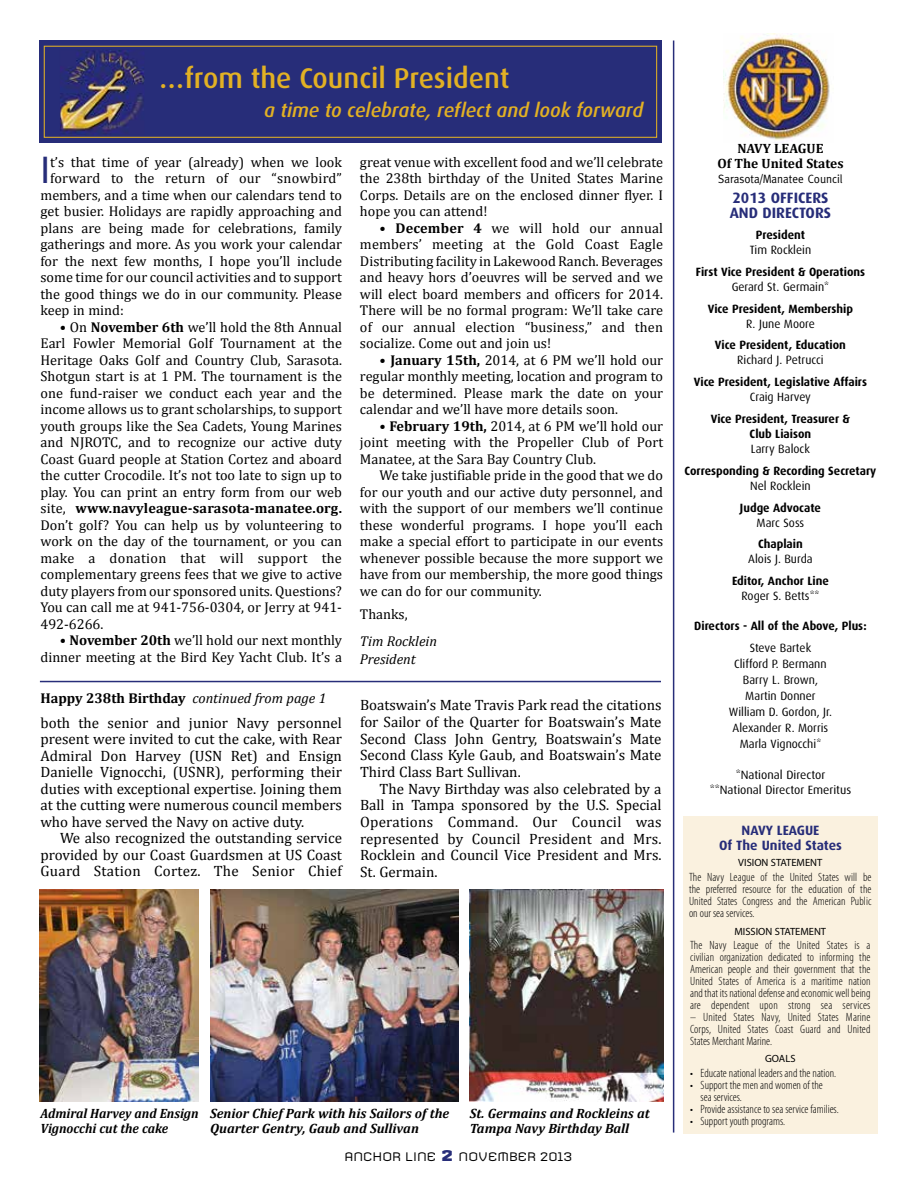
<style>
.page{position:relative;width:918px;height:1188px;background:#fff}
.page>*{position:absolute;margin:0;border:0;box-sizing:border-box;transform-origin:0 0}
.t1{font:38.25px "Dax";color:#272d79}
.t2{font:500 28.5px "Dax";color:#e2b124}
.t3{font:italic 500 19.5px "Dax";color:#e2b124}
.t4{font:15px/16.6px "Cambria";color:#000;text-align:justify}
.t5{font:700 15px/15px "Dax";color:#272d79}
.t6{font:14.25px/16.5px "Cambria";color:#000;text-align:justify}
.t7{font:700 14.25px "Cambria";color:#000}
.t8{font:italic 14.25px/18px "Cambria";color:#000}
.t9{font:italic 700 13.5px/15px "Cambria";color:#000}
.t10{font:italic 700 13.5px/15px "Cambria";color:#000;scale:.95 1}
.t11{font:700 13.5px/15px "Cambria";color:#000;text-align:center}
.t12{font:700 13.5px/15px "Dax";color:#272d79;text-align:center}
.t13{font:300 condensed 12px/12px "Myriad Pro";color:#000;text-align:justify}
.t14{font:12px/16px "Dax";color:#000;text-align:center}
.t15{font:700 12px/15px "Dax";color:#000;text-align:center}
.t16{font:12px "Armada";color:#000}
.t17{font:12px "Meta";color:#000;scale:.94 1}
.t18{font:10.5px "Myriad Pro";color:#000}
.t19{font:10.5px "Myriad";color:#000}
.s1{font-weight:700}
.s2{font-weight:400;font-style:italic}
.s3{font-weight:700;font-size:15px;color:#272d79}
</style>
<div class="page">
<div style="left:683px;top:817px;width:195px;height:317px;background:#faf1df"></div>
<img style="left:724px;top:33px;width:106px;height:107px">
<div style="left:39px;top:41px;width:623px;height:102px;background:#272d79"></div>
<div style="left:44px;top:46px;width:613px;height:92px;border:1px solid #e2b124"></div>
<img style="left:62px;top:52px;width:81px;height:81px">
<div style="left:60px;top:50px;width:85px;height:85px;border:1px solid #272d79"></div>
<hr style="left:40px;top:681px;width:621px;height:1px;background:#272d79">
<hr style="left:673px;top:40px;width:1px;height:1093px;background:#272d79">
<img style="left:40px;top:889px;width:159px;height:213px">
<img style="left:210px;top:890px;width:249px;height:212px">
<img style="left:470px;top:889px;width:193px;height:213px">
<h2 class="t2" style="left:159px;top:63px;width:352px">…from the Council President</h2>
<h3 class="t3" style="left:264px;top:99px;width:380px">a time to celebrate, reflect and look forward</h3>
<h1 class="t1" style="left:40px;top:149px;width:11px">I</h1>
<p class="t6" style="left:50px;top:154px;width:293px">t’s that time of year (already) when we look</p>
<p class="t6" style="left:50px;top:170px;width:293px">forward to the return of our “snowbird”</p>
<p class="t6" style="left:40px;top:187px;width:303px">members, and a time when our calendars tend to</p>
<p class="t6" style="left:40px;top:203px;width:303px">get busier. Holidays are rapidly approaching and</p>
<p class="t6" style="left:40px;top:220px;width:303px">plans are being made for celebrations, family</p>
<p class="t6" style="left:40px;top:236px;width:303px">gatherings and more. As you work your calendar</p>
<p class="t6" style="left:40px;top:253px;width:303px">for the next few months, I hope you’ll include</p>
<p class="t6" style="left:40px;top:269px;width:303px">some time for our council activities and to support</p>
<p class="t6" style="left:40px;top:286px;width:303px">the good things we do in our community. Please</p>
<p class="t6" style="left:40px;top:302px;width:85px">keep in mind:</p>
<p class="t6" style="left:40px;top:319px;width:303px;text-indent:19px">• On <span class="s1">November 6th</span> we’ll hold the 8th Annual Earl Fowler Memorial Golf Tournament at the Heritage Oaks Golf and Country Club, Sarasota.<br>Shotgun start is at 1 PM. The tournament is the one fund-raiser we conduct each year and the income allows us to grant scholarships, to support youth groups like the Sea Cadets, Young Marines and NJROTC, and to recognize our active duty Coast Guard people at Station Cortez and aboard the cutter Crocodile. It’s not too late to sign up to play. You can print an entry form from our web site, <span class="s1">www.navyleague-sarasota-manatee.org.<br></span>Don’t golf? You can help us by volunteering to work on the day of the tournament, or you can make a donation that will support the complementary greens fees that we give to active duty players from our sponsored units. Questions?<br>You can call me at 941-756-0304, or Jerry at 941- 492-6266.</p>
<p class="t6" style="left:40px;top:632px;width:303px;text-align:right">• <span class="s1">November 20th</span> we’ll hold our next monthly dinner meeting at the Bird Key Yacht Club. It’s a</p>
<p class="t7" style="left:40px;top:688px;width:287px">Happy 238th Birthday <span class="s2">continued from page 1</span></p>
<p class="t4" style="left:40px;top:714px;width:303px">both the senior and junior Navy personnel present were invited to cut the cake, with Rear Admiral Don Harvey (USN Ret) and Ensign Danielle Vignocchi, (USNR), performing their duties with exceptional expertise. Joining them at the cutting were numerous council members who have served the Navy on active duty.</p>
<p class="t4" style="left:40px;top:830px;width:303px;text-indent:20px">We also recognized the outstanding service provided by our Coast Guardsmen at US Coast Guard Station Cortez. The Senior Chief</p>
<p class="t6" style="left:360px;top:154px;width:305px">great venue with excellent food and we’ll celebrate the 238th birthday of the United States Marine Corps. Details are on the enclosed dinner flyer. I hope you can attend!</p>
<p class="t6" style="left:360px;top:220px;width:305px;text-indent:19px">• <span class="s1">December 4</span> we will hold our annual members’ meeting at the Gold Coast Eagle Distributing facility in Lakewood Ranch. Beverages and heavy hors d’oeuvres will be served and we will elect board members and officers for 2014.<br>There will be no formal program: We’ll take care of our annual election “business,” and then socialize. Come out and join us!</p>
<p class="t6" style="left:360px;top:352px;width:305px;text-indent:19px">• <span class="s1">January 15th,</span> 2014, at 6 PM we’ll hold our regular monthly meeting, location and program to be determined. Please mark the date on your calendar and we’ll have more details soon.</p>
<p class="t6" style="left:360px;top:418px;width:305px;text-indent:19px">• <span class="s1">February 19th,</span> 2014, at 6 PM we’ll hold our joint meeting with the Propeller Club of Port Manatee, at the Sara Bay Country Club.</p>
<p class="t6" style="left:360px;top:467px;width:305px;text-indent:19px">We take justifiable pride in the good that we do for our youth and our active duty personnel, and with the support of our members we’ll continue these wonderful programs. I hope you’ll each make a special effort to participate in our events whenever possible because the more support we have from our membership, the more good things we can do for our community.</p>
<p class="t6" style="left:360px;top:606px;width:49px">Thanks,</p>
<p class="t8" style="left:360px;top:632px;width:79px">Tim Rocklein<br>President</p>
<p class="t4" style="left:360px;top:697px;width:303px">Boatswain’s Mate Travis Park read the citations for Sailor of the Quarter for Boatswain’s Mate Second Class John Gentry, Boatswain’s Mate Second Class Kyle Gaub, and Boatswain’s Mate Third Class Bart Sullivan.</p>
<p class="t4" style="left:360px;top:780px;width:303px;text-indent:20px">The Navy Birthday was also celebrated by a Ball in Tampa sponsored by the U.S. Special Operations Command. Our Council was represented by Council President and Mrs.<br>Rocklein and Council Vice President and Mrs.<br>St. Germain.</p>
<p class="t10" style="left:40px;top:1106px;width:168px">Admiral Harvey and Ensign<br>Vignocchi cut the cake</p>
<p class="t9" style="left:210px;top:1106px;width:241px">Senior Chief Park with his Sailors of the<br>Quarter Gentry, Gaub and Sullivan</p>
<p class="t9" style="left:470px;top:1106px;width:182px">St. Germains and Rockleins at<br>Tampa Navy Birthday Ball</p>
<p class="t16" style="left:344px;top:1150px;width:125px">ANCHOR LINE <span class="s3">2</span> NOV</p>
<p class="t16" style="left:488px;top:1150px;width:86px">EM BER 2013</p>
<p class="t11" style="left:717px;top:141px;width:128px">Navy League<br>Of The United States</p>
<p class="t17" style="left:718px;top:172px;width:134px">Sarasota/Manatee Council</p>
<p class="t5" style="left:730px;top:190px;width:103px">2013 OFFICERS<br>AND DIRECTORS</p>
<p class="t15" style="left:756px;top:228px;width:51px">President</p>
<p class="t14" style="left:750px;top:242px;width:63px">Tim Rocklein</p>
<p class="t15" style="left:696px;top:264px;width:171px">First Vice President &amp; Operations</p>
<p class="t14" style="left:732px;top:279px;width:99px">Gerard St. Germain*</p>
<p class="t15" style="left:708px;top:301px;width:147px">Vice President, Membership</p>
<p class="t14" style="left:746px;top:316px;width:70px">R. June Moore</p>
<p class="t15" style="left:715px;top:338px;width:132px">Vice President, Education</p>
<p class="t14" style="left:737px;top:352px;width:88px">Richard J. Petrucci</p>
<p class="t15" style="left:694px;top:375px;width:175px">Vice President, Legislative Affairs</p>
<p class="t14" style="left:750px;top:389px;width:63px">Craig Harvey</p>
<p class="t15" style="left:711px;top:411px;width:141px">Vice President, Treasurer &amp;<br>Club Liaison</p>
<p class="t14" style="left:751px;top:441px;width:60px">Larry Balock</p>
<p class="t15" style="left:685px;top:463px;width:193px">Corresponding &amp; Recording Secretary</p>
<p class="t14" style="left:750px;top:478px;width:62px">Nel Rocklein</p>
<p class="t15" style="left:740px;top:500px;width:82px">Judge Advocate</p>
<p class="t14" style="left:757px;top:514px;width:49px">Marc Soss</p>
<p class="t15" style="left:758px;top:537px;width:46px">Chaplain</p>
<p class="t14" style="left:748px;top:551px;width:66px">Alois J. Burda</p>
<p class="t15" style="left:732px;top:573px;width:98px">Editor, Anchor Line</p>
<p class="t14" style="left:741px;top:588px;width:80px">Roger S. Betts**</p>
<p class="t15" style="left:694px;top:618px;width:174px">Directors - All of the Above, Plus:</p>
<p class="t14" style="left:729px;top:640px;width:105px">Steve Bartek<br>Clifford P. Bermann<br>Barry L. Brown,<br>Martin Donner<br>William D. Gordon, Jr.<br>Alexander R. Morris<br>Marla Vignocchi*</p>
<p class="t14" style="left:710px;top:768px;width:143px;line-height:15px">*National Director **National Director Emeritus</p>
<p class="t12" style="left:719px;top:823px;width:124px">Navy League<br>Of The United States</p>
<p class="t18" style="left:738px;top:856px;width:85px">VISION STATEMENT</p>
<p class="t13" style="left:689px;top:871px;width:184px">The Navy League of the United States will be the preferred resource for the education of the United States Congress and the American Public on our sea services.</p>
<p class="t18" style="left:734px;top:925px;width:93px">MISSION STATEMENT</p>
<p class="t13" style="left:690px;top:940px;width:182px">The Navy League of the United States is a civilian organization dedicated to informing the American people and their government that the United States of America is a maritime nation andthat itsnationaldefenseandeconomic wellbeing are dependent upon strong sea services</p>
<p class="t13" style="left:690px;top:1012px;width:182px">– United States Navy, United States Marine Corps, United States Coast Guard and United States Merchant Marine.</p>
<p class="t19" style="left:765px;top:1053px;width:32px">GOALS</p>
<p class="t13" style="left:690px;top:1067px;width:148px">• Educate national leaders and the nation.</p>
<p class="t13" style="left:701px;top:1079px;width:124px;text-indent:-10px">• Support the men and women of the sea services.</p>
<p class="t13" style="left:690px;top:1103px;width:150px">• Provide assistance to sea service families.</p>
<p class="t13" style="left:690px;top:1115px;width:97px">• Support youth programs.</p>
</div>
